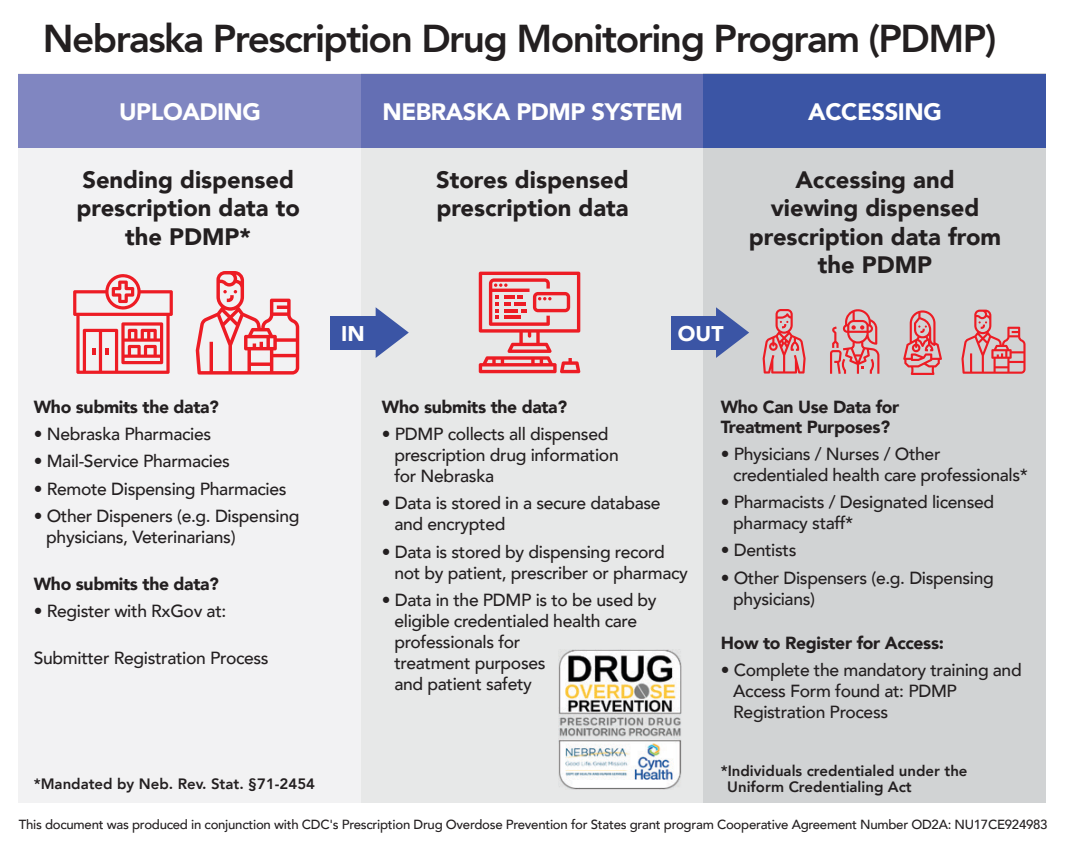
<style>
.page{position:relative;width:1065px;height:848px;background:#fff}
.page>*{position:absolute;margin:0;border:0;box-sizing:border-box;transform-origin:0 0}
.t1{font:800 38.75px "Avenir";letter-spacing:-.04em;color:#231f20}
.t2{font:900 23.75px/28.5px "Avenir";color:#231f20;text-align:center}
.t3{font:900 23.75px "Avenir";letter-spacing:-.02em;color:#fff}
.t4{font:900 21.25px "Avenir";color:#fff}
.t5{font:500 17.5px/21px "Avenir";letter-spacing:-.02em;color:#231f20}
.t6{font:900 17.5px/19.8px "Avenir";letter-spacing:-.02em;color:#231f20}
.t7{font:800 15px/15.5px "Avenir";color:#231f20}
.t8{font:500 13.25px "Avenir";letter-spacing:-.02em;color:#231f20}
</style>
<div class="page">
<div style="left:361px;top:74px;width:343px;height:728px;background:#e7e8e8"></div>
<div style="left:704px;top:74px;width:342px;height:728px;background:#d1d3d4"></div>
<div style="left:19px;top:74px;width:342px;height:728px;background:#f2f2f3"></div>
<div style="left:19px;top:74px;width:342px;height:73px;background:#8086c1"></div>
<div style="left:361px;top:74px;width:343px;height:73px;background:#646fb4"></div>
<div style="left:704px;top:74px;width:342px;height:73px;background:#3b55a5"></div>
<svg style="left:73px;top:274px;width:100px;height:100px"></svg>
<svg style="left:196px;top:271px;width:103px;height:103px"></svg>
<svg style="left:961px;top:309px;width:65px;height:65px"></svg>
<svg style="left:479px;top:271px;width:101px;height:102px"></svg>
<div style="left:331px;top:316px;width:45px;height:33px;background:#3b55a5"></div>
<svg style="left:376px;top:307px;width:33px;height:51px"></svg>
<div style="left:671px;top:316px;width:45px;height:33px;background:#3b55a5"></div>
<svg style="left:716px;top:307px;width:33px;height:51px"></svg>
<svg style="left:763px;top:309px;width:43px;height:64px"></svg>
<svg style="left:830px;top:309px;width:49px;height:65px"></svg>
<svg style="left:903px;top:310px;width:39px;height:65px"></svg>
<img style="left:558px;top:649px;width:123px;height:140px">
<h1 class="t1" style="left:43px;top:8px;width:955px">Nebraska Prescription Drug Monitoring Program (PDMP)</h1>
<h2 class="t3" style="left:119px;top:92px;width:143px">UPLOADING</h2>
<h2 class="t3" style="left:382px;top:92px;width:302px">NEBRASKA PDMP SYSTEM</h2>
<h2 class="t3" style="left:808px;top:92px;width:135px">ACCESSING</h2>
<h2 class="t2" style="left:76px;top:164px;width:225px">Sending dispensed prescription data to the PDMP*</h2>
<h2 class="t2" style="left:436px;top:164px;width:194px;text-align:left">Stores dispensed prescription data</h2>
<h2 class="t2" style="left:749px;top:164px;width:254px">Accessing and viewing dispensed prescription data from the PDMP</h2>
<p class="t6" style="left:34px;top:396px;width:187px">Who submits the data?</p>
<p class="t5" style="left:34px;top:422px;width:179px">• Nebraska Pharmacies</p>
<p class="t5" style="left:34px;top:450px;width:198px">• Mail-Service Pharmacies</p>
<p class="t5" style="left:34px;top:477px;width:254px">• Remote Dispensing Pharmacies</p>
<p class="t5" style="left:46px;top:504px;width:255px;text-indent:-12px">• Other Dispeners (e.g. Dispensing physicians, Veterinarians)</p>
<p class="t6" style="left:34px;top:573px;width:187px">Who submits the data?</p>
<p class="t5" style="left:34px;top:599px;width:194px">• Register with RxGov at:</p>
<p class="t5" style="left:34px;top:646px;width:236px">Submitter Registration Process</p>
<p class="t7" style="left:34px;top:775px;width:283px">*Mandated by Neb. Rev. Stat. §71-2454</p>
<p class="t4" style="left:341px;top:315px;width:25px">IN</p>
<p class="t4" style="left:678px;top:315px;width:47px">OUT</p>
<p class="t6" style="left:382px;top:396px;width:187px">Who submits the data?</p>
<p class="t5" style="left:394px;top:422px;width:226px;text-indent:-12px">• PDMP collects all dispensed prescription drug information for Nebraska</p>
<p class="t5" style="left:394px;top:492px;width:268px;text-indent:-12px">• Data is stored in a secure database and encrypted</p>
<p class="t5" style="left:394px;top:540px;width:295px;text-indent:-12px">• Data is stored by dispensing record not by patient, prescriber or pharmacy</p>
<p class="t5" style="left:394px;top:588px;width:264px;text-indent:-12px">• Data in the PDMP is to be used by eligible credentialed health care professionals for<br>treatment purposes<br>and patient safety</p>
<p class="t6" style="left:721px;top:396px;width:180px">Who Can Use Data for<br>Treatment Purposes?</p>
<p class="t5" style="left:733px;top:442px;width:296px;text-indent:-12px">• Physicians / Nurses / Other credentialed health care professionals*</p>
<p class="t5" style="left:733px;top:490px;width:262px;text-indent:-12px">• Pharmacists / Designated licensed pharmacy staff*</p>
<p class="t5" style="left:721px;top:539px;width:77px">• Dentists</p>
<p class="t5" style="left:733px;top:566px;width:262px;text-indent:-12px">• Other Dispensers (e.g. Dispensing physicians)</p>
<p class="t6" style="left:721px;top:632px;width:225px">How to Register for Access:</p>
<p class="t5" style="left:733px;top:659px;width:290px;text-indent:-12px">• Complete the mandatory training and<br>Access Form found at: PDMP<br>Registration Process</p>
<p class="t7" style="left:727px;top:763px;width:242px;text-indent:-7px">*Individuals credentialed under the<br>Uniform Credentialing Act</p>
<p class="t8" style="left:19px;top:812px;width:1030px">This document was produced in conjunction with CDC's Prescription Drug Overdose Prevention for States grant program Cooperative Agreement Number OD2A: NU17CE924983</p>
</div>
